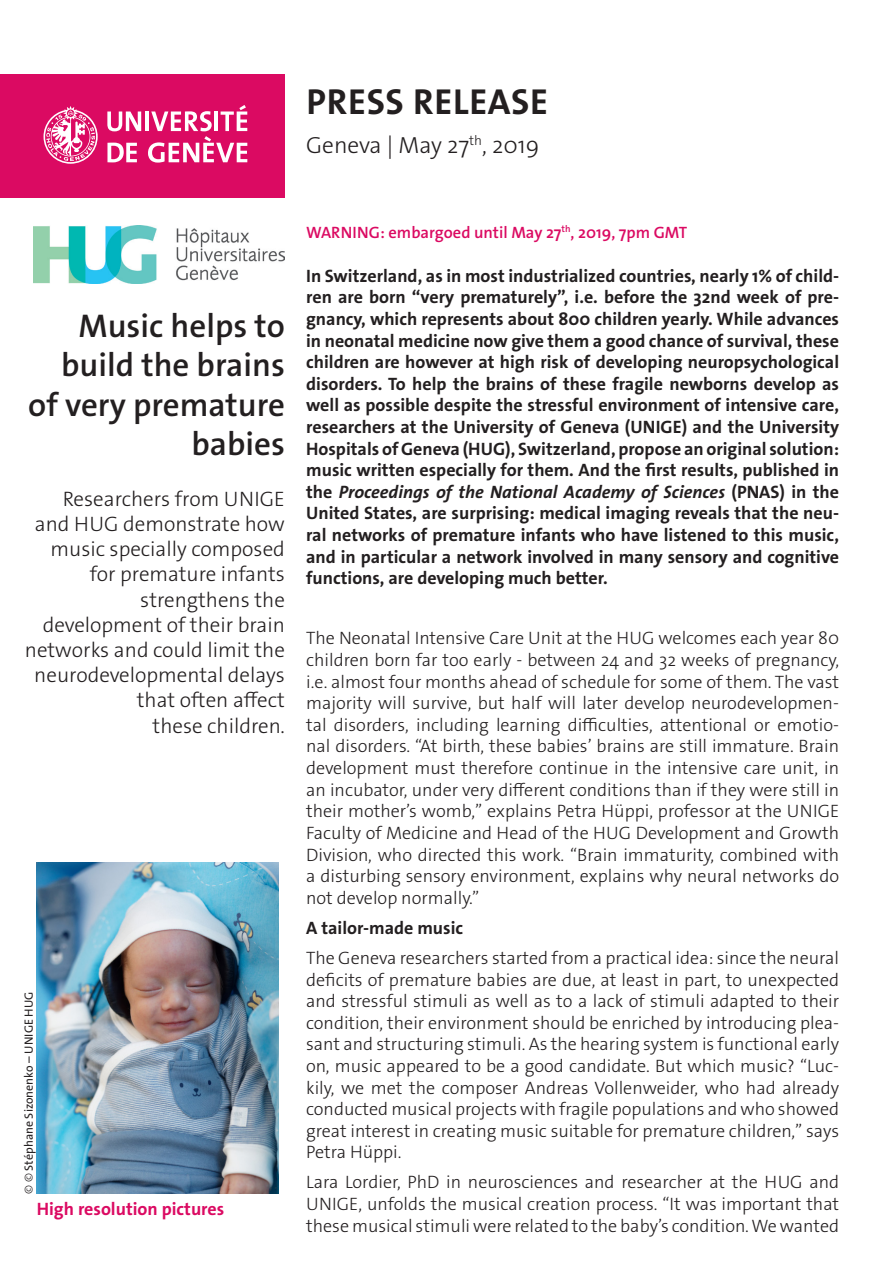
<style>
.page{position:relative;width:893px;height:1263px;background:#fff}
.page>*{position:absolute;margin:0;border:0;box-sizing:border-box;transform-origin:0 0}
._4__texte_courant{font:700 36.3px "The Sans Os F";letter-spacing:.02em;color:#231f20}
._1__grand_titre{font:600 33px/39.6px "The Sans Os F";color:#231f20;text-align:right}
._4__texte_courant-2{font:300 23.4px "The Sans Os F";color:#231f20}
._1__grand_titre-2{font:300 21px/25.2px "The Sans Os F";color:#231f20;text-align:right}
._4__texte_courant-3{font:300 18px/21.6px "The Sans Os F";color:#231f20;text-align:justify}
._4__texte_courant-4{font:700 18px/21.6px "The Sans Os F";color:#231f20;text-align:justify}
.t1{font:700 18px "The Sans Os F";color:#db0a62}
.embargo{font:600 16.5px "The Sans Os F";color:#db0a62}
.t2{font:12px "The Sans Os F";color:#231f20}
.s1{font-weight:300}
.s2{font-style:italic}
</style>
<div class="page">
<div style="left:0;top:74px;width:285px;height:124px;background:#db0a62"></div>
<svg style="left:44px;top:106px;width:54px;height:58px"></svg>
<svg style="left:107px;top:111px;width:34px;height:20px"></svg>
<hr style="left:145px;top:111px;width:4px;height:20px;background:#fff">
<svg style="left:107px;top:143px;width:30px;height:19px"></svg>
<svg style="left:148px;top:105px;width:99px;height:58px"></svg>
<img style="left:37px;top:862px;width:242px;height:332px">
<img style="left:34px;top:226px;width:251px;height:57px">
<p class="_4__texte_courant" style="left:306px;top:78px;width:243px">PRESS RELEASE</p>
<p class="_4__texte_courant-2" style="left:306px;top:130px;width:235px">Geneva | May 27<sup>th</sup>, 2019</p>
<p class="_1__grand_titre" style="left:28px;top:306px;width:258px">Music helps to build the brains of very premature babies</p>
<p class="_1__grand_titre-2" style="left:25px;top:486px;width:262px">Researchers from UNIGE and HUG demonstrate how music specially composed for premature infants strengthens the development of their brain networks and could limit the neurodevelopmental delays that often affect<br>these children.</p>
<p class="t2" style="left:21px;top:1194px;width:204px;rotate:-90deg"><span class="s1">© ©</span> Stéphane Sizonenko – UNIGE HUG</p>
<p class="t1" style="left:37px;top:1197px;width:189px">High resolution pictures</p>
<p class="embargo" style="left:306px;top:222px;width:383px">WARNING: embargoed until May 27<sup>th</sup>, 2019, 7pm GMT</p>
<p class="_4__texte_courant-4" style="left:306px;top:265px;width:534px">In Switzerland, as in most industrialized countries, nearly 1% of child&shy;ren are born “very prematurely”, i.e. before the 32nd week of pre&shy;gnancy, which represents about 800 children yearly. While advances in neonatal medicine now give them a good chance of survival, these children are however at high risk of developing neuropsychological disorders. To help the brains of these fragile newborns develop as well as possible despite the stressful environment of intensive care, researchers at the University of Geneva (UNIGE) and the University Hospitals of Geneva (HUG), Switzerland, propose an original solution: music written especially for them. And the first results, published in the <span class="s2">Proceedings of the National Academy of Sciences</span> (PNAS) in the United States, are surprising: medical imaging reveals that the neu&shy;ral networks of premature infants who have listened to this music, and in particular a network involved in many sensory and cognitive functions, are developing much better.</p>
<p class="_4__texte_courant-3" style="left:306px;top:628px;width:534px">The Neonatal Intensive Care Unit at the HUG welcomes each year 80 children born far too early - between 24 and 32 weeks of pregnancy, i.e. almost four months ahead of schedule for some of them. The vast majority will survive, but half will later develop neurodevelopmen&shy;tal disorders, including learning difficulties, attentional or emotio&shy;nal disorders. “At birth, these babies’ brains are still immature. Brain development must therefore continue in the intensive care unit, in an incubator, under very different conditions than if they were still in their mother’s womb,” explains Petra Hüppi, professor at the UNIGE Faculty of Medicine and Head of the HUG Development and Growth Division, who directed this work. “Brain immaturity, combined with a disturbing sensory environment, explains why neural networks do not develop normally.”</p>
<p class="_4__texte_courant-4" style="left:306px;top:917px;width:159px">A tailor-made music</p>
<p class="_4__texte_courant-3" style="left:306px;top:947px;width:534px">The Geneva researchers started from a practical idea: since the neural deficits of premature babies are due, at least in part, to unexpected and stressful stimuli as well as to a lack of stimuli adapted to their condition, their environment should be enriched by introducing plea&shy;sant and structuring stimuli. As the hearing system is functional early on, music appeared to be a good candidate. But which music? “Luc&shy;kily, we met the composer Andreas Vollenweider, who had already conducted musical projects with fragile populations and who showed great interest in creating music suitable for premature children,” says Petra Hüppi.</p>
<p class="_4__texte_courant-3" style="left:306px;top:1172px;width:534px">Lara Lordier, PhD in neurosciences and researcher at the HUG and UNIGE, unfolds the musical creation process. “It was important that these musical stimuli were related to the baby’s condition. We wanted</p>
</div>
